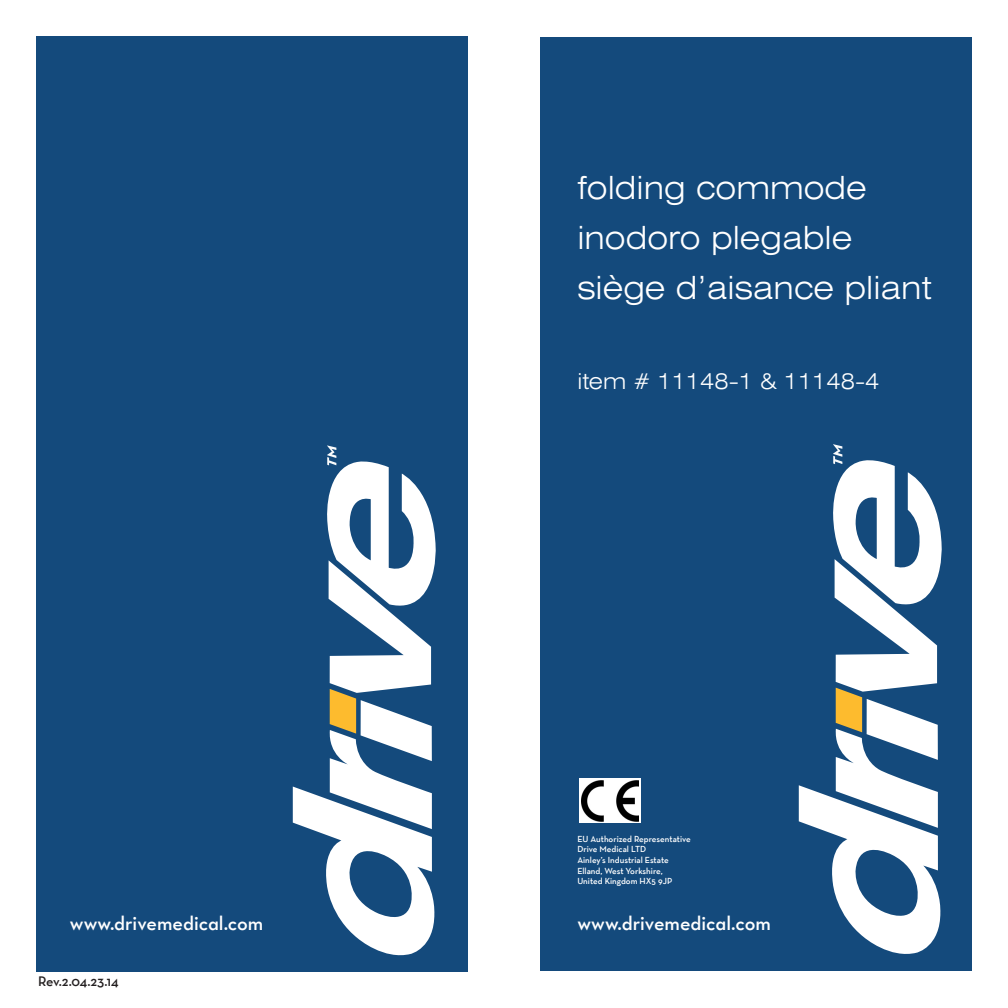
<style>
.page{position:relative;width:1008px;height:1008px;background:#fff}
.page>*{position:absolute;margin:0;border:0;box-sizing:border-box;transform-origin:0 0}
.t1{font:300 expanded 32px "Swiss 721 BT";color:#fff}
.t2{font:300 expanded 22px "Swiss 721 BT";color:#fff}
.Copy_of_Normal{font:20px "Neutraface Text TT Demi Alt";color:#fff}
.Copy_of_Normal-2{font:14px "Neutraface Text TT Demi Alt";letter-spacing:-.015em;color:#231f20}
.t3{font:600 8.8px "Neutraface Text TT";color:#fff}
</style>
<div class="page">
<div style="left:540px;top:37px;width:432px;height:934px;background:#144a7c"></div>
<svg style="left:799px;top:444px;width:143px;height:510px"></svg>
<div style="left:36px;top:36px;width:432px;height:936px;background:#144a7c"></div>
<svg style="left:293px;top:445px;width:143px;height:510px"></svg>
<svg style="left:579px;top:779px;width:61px;height:44px"></svg>
<img style="left:582px;top:781px;width:56px;height:40px">
<p class="t1" style="left:577px;top:169px;width:291px">folding commode</p>
<p class="t1" style="left:577px;top:219px;width:276px">inodoro plegable</p>
<p class="t1" style="left:577px;top:269px;width:355px">siège d’aisance pliant</p>
<p class="t2" style="left:577px;top:368px;width:304px">item # 11148-1 &amp; 11148-4</p>
<p class="t3" style="left:577px;top:833px;width:115px">EU Authorized Representative</p>
<p class="t3" style="left:577px;top:844px;width:70px">Drive Medical LTD</p>
<p class="t3" style="left:577px;top:855px;width:93px">Ainley’s Industrial Estate</p>
<p class="t3" style="left:577px;top:865px;width:87px">Elland, West Yorkshire,</p>
<p class="t3" style="left:577px;top:876px;width:96px">United Kingdom HX5 9JP</p>
<p class="Copy_of_Normal" style="left:70px;top:911px;width:195px">www.drivemedical.com</p>
<p class="Copy_of_Normal" style="left:577px;top:911px;width:195px">www.drivemedical.com</p>
<p class="Copy_of_Normal-2" style="left:38px;top:972px;width:82px">Rev.2.04.23.14</p>
</div>
